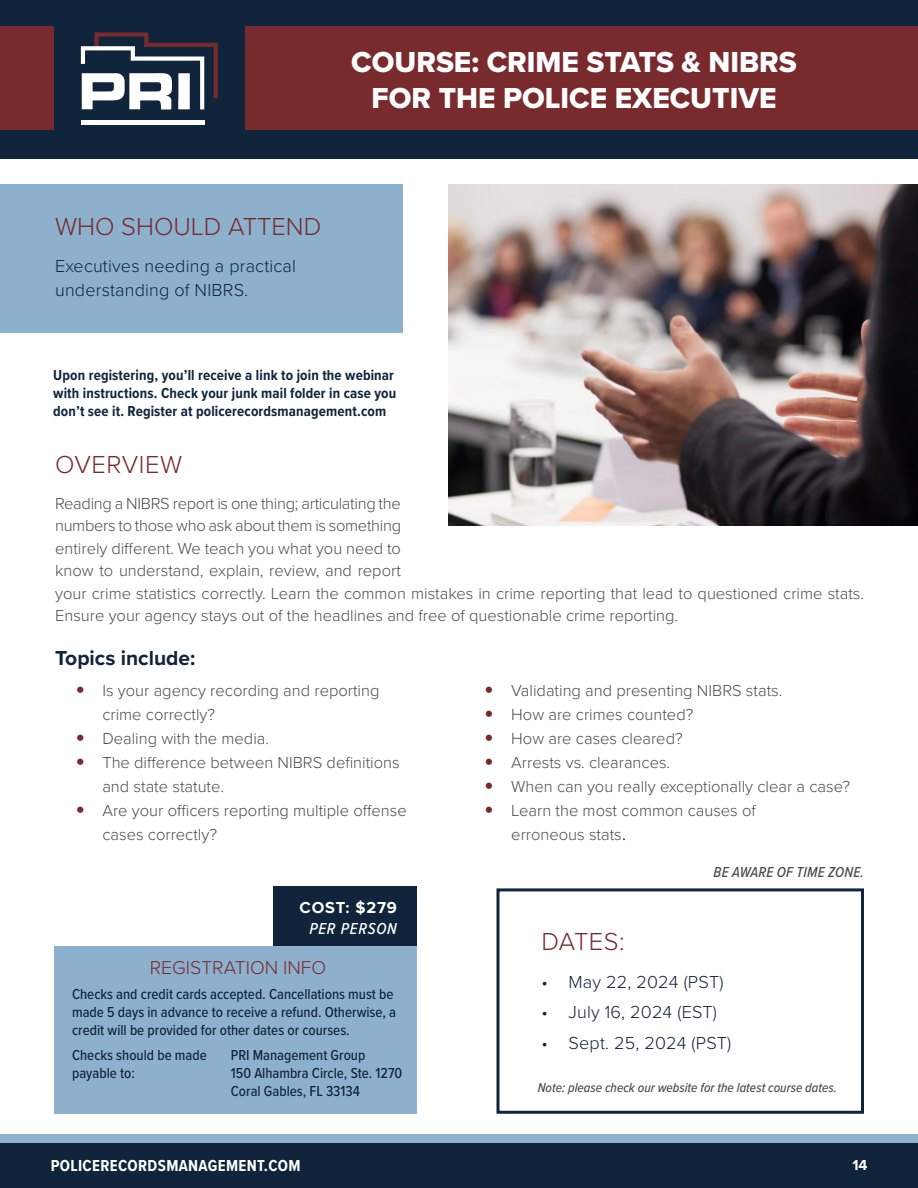
<style>
.page{position:relative;width:918px;height:1188px;background:#fff}
.page>*{position:absolute;margin:0;border:0;box-sizing:border-box;transform-origin:0 0}
.t1{font:30px/36px "Proxima Nova Extrabld";color:#fff;text-align:center}
.t2{font:300 25.5px "Proxima Nova";color:#792a2d}
.t3{font:300 25.5px "Proxima Nova";letter-spacing:.02em;color:#792a2d}
.Subtitle{font:700 21px "Proxima Nova";color:#10243b}
.Subtitle-2{font:300 19.35px "Proxima Nova";color:#792a2d}
.t4{font:300 18px/24px "Proxima Nova";letter-spacing:.01em;color:#10243b}
.t5{font:300 16.5px/22.5px "Proxima Nova";color:#4b4c4d}
.t6{font:700 16.5px "Proxima Nova Cond";letter-spacing:.02em;color:#fff}
.Subtitle-3{font:700 16.5px "Proxima Nova";letter-spacing:.05em;color:#fff}
.Subtitle-4{font:italic 500 16.5px "Proxima Nova Cond";letter-spacing:.05em;color:#fff}
.t7{font:500 15px/18px "Proxima Nova Cond";color:#10243b}
.t8{font:700 15px/18px "Proxima Nova Cond";letter-spacing:.01em;color:#10243b}
.t9{font:italic 500 15px "Proxima Nova Cond";letter-spacing:.01em;color:#4b4c4d}
.t10{font:700 15px "Proxima Nova";color:#fff}
.t11{font:italic 500 13.5px "Proxima Nova Cond";color:#4b4c4d}
.s1{font-family:"Futura Std";font-weight:400;color:#792a2d}
.s2{font-size:21px;color:#10243b}
</style>
<div class="page">
<div style="left:0;top:1143px;width:918px;height:45px;background:#10243b"></div>
<div style="left:0;top:1135px;width:918px;height:8px;background:#8db0cd"></div>
<div style="left:0;top:0;width:918px;height:159px;background:#10243b"></div>
<div style="left:245px;top:27px;width:673px;height:103px;background:#792a2d"></div>
<div style="left:0;top:27px;width:54px;height:103px;background:#792a2d"></div>
<hr style="left:81px;top:120px;width:123px;height:4px;background:#fff">
<svg style="left:81px;top:32px;width:137px;height:77px"></svg>
<img style="left:448px;top:184px;width:470px;height:342px">
<div style="left:0;top:184px;width:402px;height:149px;background:#8db0cd"></div>
<div style="left:496px;top:888px;width:368px;height:226px;border:3px solid #10243b"></div>
<div style="left:273px;top:886px;width:143px;height:60px;background:#10243b"></div>
<div style="left:54px;top:946px;width:362px;height:168px;background:#8db0cd"></div>
<p class="t1" style="left:351px;top:43px;width:447px">COURSE: CRIME STATS &amp; NIBRS<br>FOR THE POLICE EXECUTIVE</p>
<p class="t2" style="left:55px;top:207px;width:268px">WHO SHOULD ATTEND</p>
<p class="t4" style="left:55px;top:253px;width:242px">Executives needing a practical understanding of NIBRS.</p>
<p class="t8" style="left:53px;top:366px;width:345px">Upon registering, you’ll receive a link to join the webinar with instructions. Check your junk mail folder in case you don’t see it. Register at policerecordsmanagement.com</p>
<p class="t3" style="left:55px;top:445px;width:128px">OVERVIEW</p>
<p class="t5" style="left:55px;top:491px;width:810px">Reading a NIBRS report is one thing; articulating the<br>numbers to those who ask about them is something<br>entirely different. We teach you what you need to<br>know to understand, explain, review, and report<br>your crime statistics correctly. Learn the common mistakes in crime reporting that lead to questioned crime stats.<br>Ensure your agency stays out of the headlines and free of questionable crime reporting.</p>
<p class="Subtitle" style="left:55px;top:643px;width:142px">Topics include:</p>
<p class="t5" style="left:102px;top:678px;width:279px;line-height:24px;text-indent:-27px"><span class="s1">•</span> Is your agency recording and reporting crime correctly?</p>
<p class="t5" style="left:75px;top:727px;width:195px"><span class="s1">•</span> Dealing with the media.</p>
<p class="t5" style="left:102px;top:750px;width:299px;line-height:24px;text-indent:-27px"><span class="s1">•</span> The difference between NIBRS definitions and state statute.</p>
<p class="t5" style="left:102px;top:798px;width:306px;line-height:24px;text-indent:-27px"><span class="s1">•</span> Are your officers reporting multiple offense cases correctly?</p>
<p class="t5" style="left:484px;top:679px;width:300px"><span class="s1">•</span> Validating and presenting NIBRS stats.</p>
<p class="t5" style="left:484px;top:703px;width:211px"><span class="s1">•</span> How are crimes counted?</p>
<p class="t5" style="left:484px;top:727px;width:200px"><span class="s1">•</span> How are cases cleared?</p>
<p class="t5" style="left:484px;top:751px;width:187px"><span class="s1">•</span> Arrests vs. clearances.</p>
<p class="t5" style="left:484px;top:775px;width:367px"><span class="s1">•</span> When can you really exceptionally clear a case?</p>
<p class="t5" style="left:511px;top:798px;width:246px;line-height:24px;text-indent:-27px"><span class="s1">•</span> Learn the most common causes of erroneous stats<span class="s2">.</span></p>
<p class="Subtitle-3" style="left:300px;top:895px;width:99px">COST: $279</p>
<p class="Subtitle-4" style="left:309px;top:916px;width:89px">PER PERSON</p>
<p class="Subtitle-2" style="left:150px;top:953px;width:178px">REGISTRATION INFO</p>
<p class="t7" style="left:72px;top:985px;width:326px">Checks and credit cards accepted. Cancellations must be made 5 days in advance to receive a refund. Otherwise, a credit will be provided for other dates or courses.</p>
<p class="t7" style="left:72px;top:1045px;width:136px">Checks should be made payable to:</p>
<p class="t7" style="left:231px;top:1046px;width:173px">PRI Management Group<br>150 Alhambra Circle, Ste. 1270<br>Coral Gables, FL 33134</p>
<p class="t9" style="left:714px;top:861px;width:152px">BE AWARE OF TIME ZONE.</p>
<p class="t2" style="left:542px;top:923px;width:85px">DATES:</p>
<p class="t4" style="left:542px;top:969px;width:183px">• May 22, 2024 (PST)</p>
<p class="t4" style="left:542px;top:999px;width:177px">• July 16, 2024 (EST)</p>
<p class="t4" style="left:542px;top:1030px;width:191px">• Sept. 25, 2024 (PST)</p>
<p class="t11" style="left:538px;top:1078px;width:301px">Note: please check our website for the latest course dates.</p>
<p class="t6" style="left:51px;top:1154px;width:251px">POLICERECORDSMANAGEMENT.COM</p>
<p class="t10" style="left:852px;top:1154px;width:17px">14</p>
</div>
